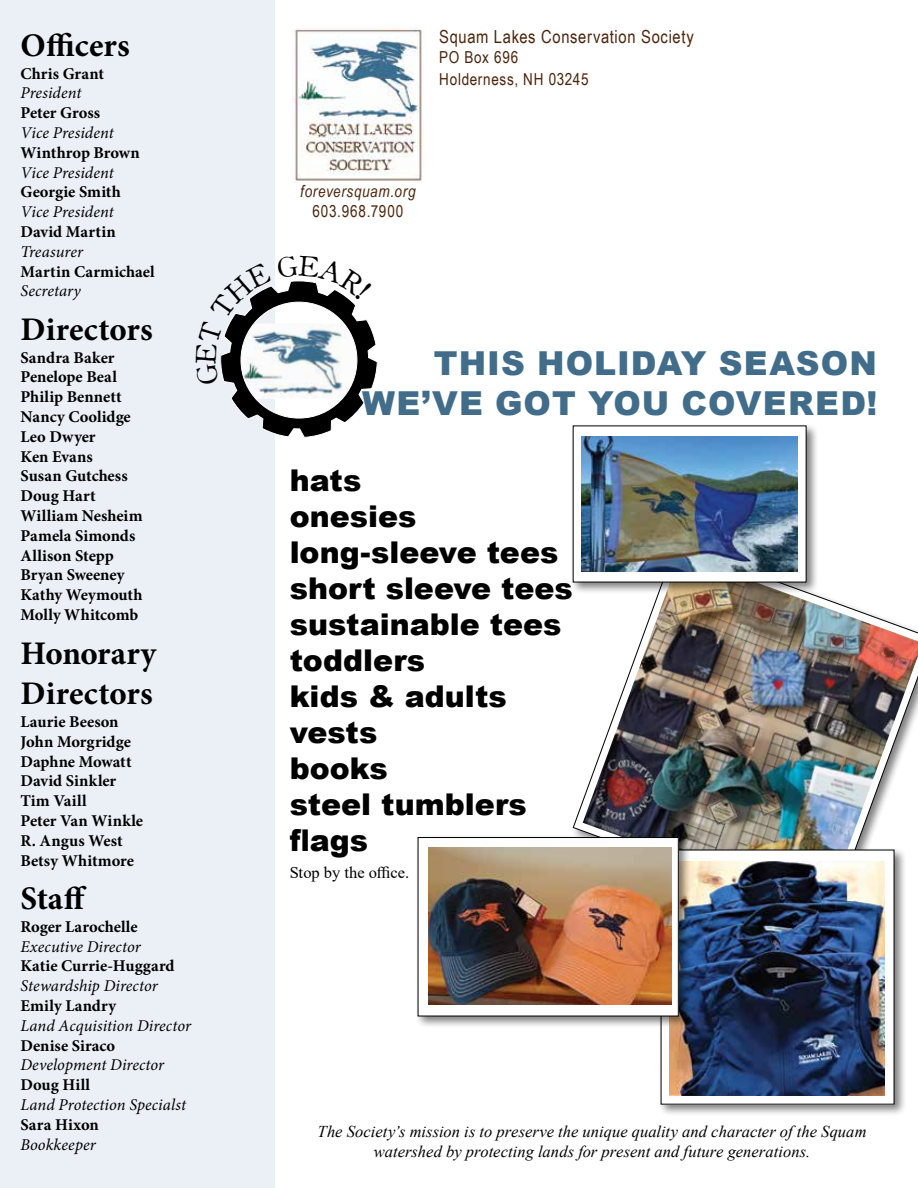
<style>
.page{position:relative;width:918px;height:1188px;background:#fff}
.page>*{position:absolute;margin:0;border:0;box-sizing:border-box;transform-origin:0 0}
.t1{font:700 33px/39.6px "Minion Pro";letter-spacing:.005em;color:#000}
.t2{font:900 33px "Arial";letter-spacing:.03em;color:#416d8b}
.t3{font:900 30px/36px "Arial";color:#000}
.t4{font:18px "Arial Narrow";letter-spacing:.035em;color:#4b250b}
.t5{font:700 16.5px/19.8px "Minion Pro";color:#000}
.t6{font:italic 16.5px "Minion Pro";color:#000}
.t7{font:italic 16.5px/19.5px "Times New Roman";letter-spacing:.005em;color:#000;text-align:center}
.t8{font:16.5px/21.6px "Arial Narrow";letter-spacing:.045em;color:#4b250b}
.t9{font:italic 16.5px "Arial Narrow";letter-spacing:.04em;color:#4b250b}
.t10{font:16.5px "Times New Roman";letter-spacing:-.005em;color:#000}
</style>
<div class="page">
<img style="left:292px;top:28px;width:132px;height:155px">
<div style="left:0;top:0;width:274px;height:1188px;background:#ebf0f6"></div>
<img style="left:583px;top:595px;width:335px;height:252px">
<div style="left:658px;top:847px;width:249px;height:270px;background:#000;opacity:.5"></div>
<div style="left:661px;top:850px;width:233px;height:254px;background:#fff"></div>
<img style="left:669px;top:861px;width:215px;height:234px">
<div style="left:415px;top:834px;width:276px;height:195px;background:#000;opacity:.5"></div>
<div style="left:418px;top:838px;width:260px;height:178px;background:#fff"></div>
<div style="left:418px;top:837px;width:261px;height:179px;border:1px solid #000"></div>
<img style="left:428px;top:848px;width:243px;height:157px">
<div style="left:570px;top:422px;width:249px;height:173px;background:#000;opacity:.5"></div>
<div style="left:573px;top:426px;width:233px;height:156px;background:#fff"></div>
<img style="left:581px;top:436px;width:216px;height:136px">
<svg style="left:220px;top:255px;width:158px;height:183px"></svg>
<h1 class="t1" style="left:21px;top:25px;width:111px">Officers</h1>
<p class="t5" style="left:21px;top:63px;width:85px">Chris Grant</p>
<p class="t6" style="left:21px;top:82px;width:63px">President</p>
<p class="t5" style="left:21px;top:103px;width:81px">Peter Gross</p>
<p class="t6" style="left:21px;top:121px;width:95px">Vice President</p>
<p class="t5" style="left:21px;top:142px;width:121px">Winthrop Brown</p>
<p class="t6" style="left:21px;top:161px;width:95px">Vice President</p>
<p class="t5" style="left:21px;top:182px;width:102px">Georgie Smith</p>
<p class="t6" style="left:21px;top:201px;width:95px">Vice President</p>
<p class="t5" style="left:21px;top:222px;width:97px">David Martin</p>
<p class="t6" style="left:21px;top:240px;width:64px">Treasurer</p>
<p class="t5" style="left:21px;top:261px;width:136px">Martin Carmichael</p>
<p class="t6" style="left:21px;top:280px;width:62px">Secretary</p>
<h1 class="t1" style="left:21px;top:309px;width:134px">Directors</h1>
<p class="t5" style="left:21px;top:347px;width:124px">Sandra Baker<br>Penelope Beal<br>Philip Bennett<br>Nancy Coolidge<br>Leo Dwyer<br>Ken Evans<br>Susan Gutchess<br>Doug Hart<br>William Nesheim<br>Pamela Simonds<br>Allison Stepp<br>Bryan Sweeney<br>Kathy Weymouth<br>Molly Whitcomb</p>
<h1 class="t1" style="left:21px;top:634px;width:137px">Honorary<br>Directors</h1>
<p class="t5" style="left:21px;top:712px;width:124px">Laurie Beeson<br>John Morgridge<br>Daphne Mowatt<br>David Sinkler<br>Tim Vaill<br>Peter Van Winkle<br>R. Angus West<br>Betsy Whitmore</p>
<h1 class="t1" style="left:21px;top:878px;width:68px">Staff</h1>
<p class="t5" style="left:21px;top:916px;width:119px">Roger Larochelle</p>
<p class="t6" style="left:21px;top:935px;width:122px">Executive Director</p>
<p class="t5" style="left:21px;top:956px;width:156px">Katie Currie-Huggard</p>
<p class="t6" style="left:21px;top:975px;width:139px">Stewardship Director</p>
<p class="t5" style="left:21px;top:996px;width:97px">Emily Landry</p>
<p class="t6" style="left:21px;top:1014px;width:172px">Land Acquisition Director</p>
<p class="t5" style="left:21px;top:1035px;width:96px">Denise Siraco</p>
<p class="t6" style="left:21px;top:1054px;width:145px">Development Director</p>
<p class="t5" style="left:21px;top:1075px;width:71px">Doug Hill</p>
<p class="t6" style="left:21px;top:1093px;width:167px">Land Protection Specialst</p>
<p class="t5" style="left:21px;top:1114px;width:80px">Sara Hixon</p>
<p class="t6" style="left:21px;top:1133px;width:77px">Bookkeeper</p>
<p class="t4" style="left:439px;top:24px;width:256px">Squam Lakes Conservation Society</p>
<p class="t8" style="left:439px;top:46px;width:151px">PO Box 696<br>Holderness, NH 03245</p>
<p class="t9" style="left:300px;top:180px;width:117px">foreversquam.org</p>
<p class="t8" style="left:312px;top:200px;width:92px">603.968.7900</p>
<h1 class="t2" style="left:434px;top:340px;width:445px">THIS HOLIDAY SEASON</h1>
<h1 class="t2" style="left:362px;top:379px;width:517px">WE’VE GOT YOU COVERED!</h1>
<h2 class="t3" style="left:290px;top:461px;width:285px">hats<br>onesies long-sleeve tees short sleeve tees sustainable tees toddlers<br>kids &amp; adults vests<br>books<br>steel tumblers flags</h2>
<p class="t10" style="left:290px;top:861px;width:121px">Stop by the office.</p>
<p class="t7" style="left:318px;top:1122px;width:551px">The Society’s mission is to preserve the unique quality and character of the Squam watershed by protecting lands for present and future generations.</p>
</div>
